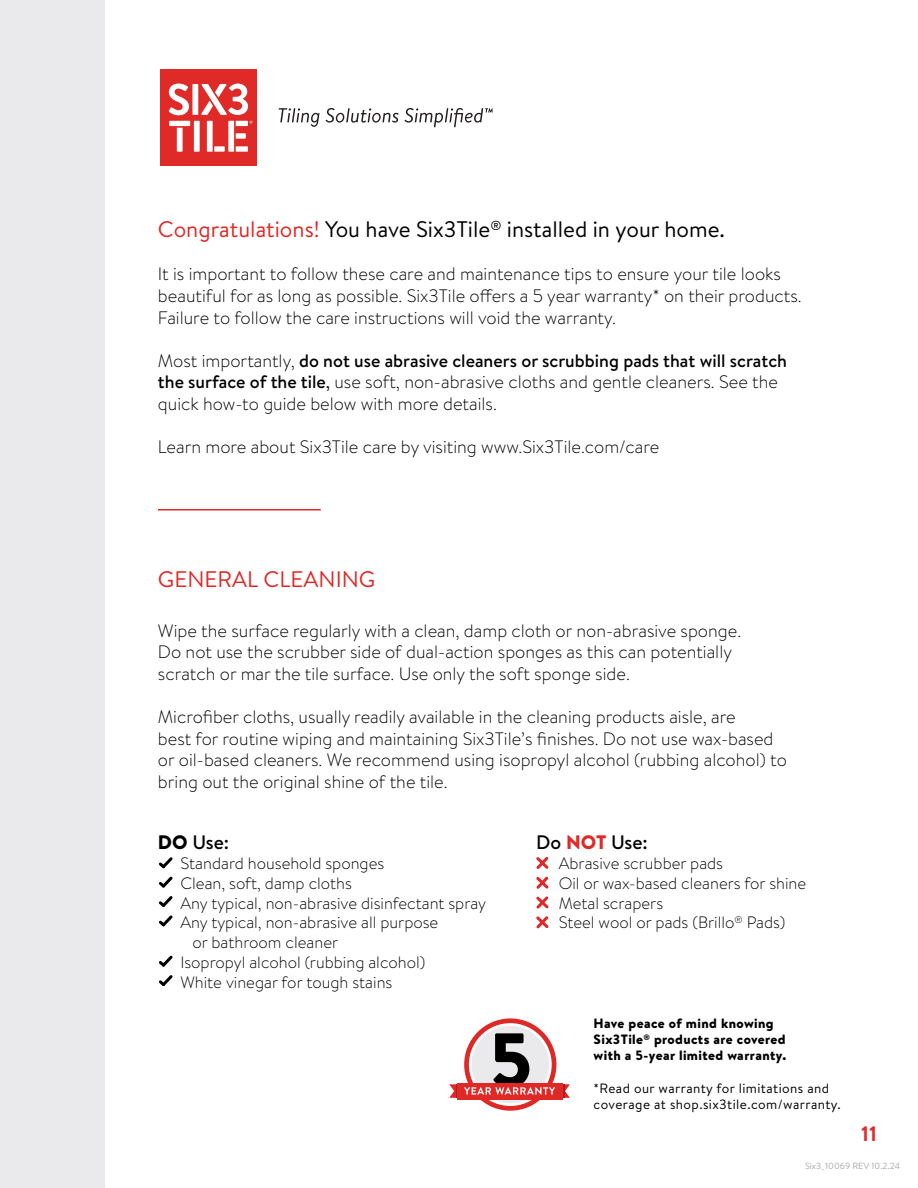
<style>
.page{position:relative;width:918px;height:1188px;background:#fff}
.page>*{position:absolute;margin:0;border:0;box-sizing:border-box;transform-origin:0 0}
.t1{font:22.5px "Brandon Text";color:#000}
.t2{font:22.5px "Brandon Text";color:#df2927}
.t3{font:700 21px "Brandon Text";color:#e12727}
.t4{font:500 19.5px "Brandon Text";letter-spacing:-.005em;color:#000}
.t5{font:300 18px/21.6px "Brandon Text";color:#000}
.t6{font:300 16.5px/19.8px "Brandon Text";color:#000}
.t7{font:900 13.5px/16.2px "Brandon Text";letter-spacing:.03em;color:#000}
.t8{font:13.5px/16.2px "Brandon Text";letter-spacing:.03em;color:#000}
.t9{font:9px "Brandon Text";color:#a7a9ac}
.s1{color:#df2927}
.s2{font-weight:500}
.s3{font-weight:400}
.s4{font-weight:900}
.s5{font-weight:900;color:#df2927}
</style>
<div class="page">
<hr style="left:158px;top:509px;width:163px;height:2px;background:#df2927">
<svg style="left:536px;top:857px;width:13px;height:72px"></svg>
<div style="left:160px;top:69px;width:97px;height:97px;background:#e02a28"></div>
<svg style="left:169px;top:84px;width:20px;height:31px"></svg>
<div style="left:192px;top:84px;width:6px;height:31px;background:#fff"></div>
<div style="left:194px;top:121px;width:6px;height:31px;background:#fff"></div>
<svg style="left:169px;top:121px;width:21px;height:31px"></svg>
<svg style="left:201px;top:84px;width:47px;height:31px"></svg>
<svg style="left:207px;top:121px;width:45px;height:31px"></svg>
<svg style="left:279px;top:108px;width:214px;height:19px"></svg>
<svg style="left:159px;top:857px;width:14px;height:70px"></svg>
<svg style="left:159px;top:955px;width:14px;height:31px"></svg>
<svg style="left:464px;top:1018px;width:92px;height:93px"></svg>
<svg style="left:449px;top:1023px;width:121px;height:83px"></svg>
<div style="left:0;top:0;width:105px;height:1188px;background:#eaeaec"></div>
<p class="t1" style="left:158px;top:214px;width:569px"><span class="s1">Congratulations!</span> You have Six3Tile<sup>®</sup> installed in your home.</p>
<p class="t5" style="left:158px;top:263px;width:645px">It is important to follow these care and maintenance tips to ensure your tile looks beautiful for as long as possible. Six3Tile offers a 5 year warranty* on their products.<br>Failure to follow the care instructions will void the warranty.</p>
<p class="t5" style="left:158px;top:349px;width:631px">Most importantly, <span class="s2">do not use abrasive cleaners or scrubbing pads that will scratch the surface of the tile</span><span class="s3">,</span> use soft, non-abrasive cloths and gentle cleaners. See the quick how-to guide below with more details.</p>
<p class="t5" style="left:158px;top:435px;width:503px">Learn more about Six3Tile care by visiting www.Six3Tile.com/care</p>
<p class="t2" style="left:158px;top:564px;width:219px">GENERAL CLEANING</p>
<p class="t5" style="left:158px;top:619px;width:585px">Wipe the surface regularly with a clean, damp cloth or non-abrasive sponge.<br>Do not use the scrubber side of dual-action sponges as this can potentially scratch or mar the tile surface. Use only the soft sponge side.</p>
<p class="t5" style="left:158px;top:706px;width:630px">Microfiber cloths, usually readily available in the cleaning products aisle, are<br>best for routine wiping and maintaining Six3Tile’s finishes. Do not use wax-based or oil-based cleaners. We recommend using isopropyl alcohol (rubbing alcohol) to bring out the original shine of the tile.</p>
<p class="t4" style="left:158px;top:829px;width:73px"><span class="s4">DO</span> Use:</p>
<p class="t6" style="left:180px;top:853px;width:205px">Standard household sponges</p>
<p class="t6" style="left:180px;top:873px;width:173px">Clean, soft, damp cloths</p>
<p class="t6" style="left:180px;top:892px;width:307px">Any typical, non-abrasive disinfectant spray</p>
<p class="t6" style="left:180px;top:912px;width:259px">Any typical, non-abrasive all purpose</p>
<p class="t6" style="left:192px;top:932px;width:147px">or bathroom cleaner</p>
<p class="t6" style="left:180px;top:952px;width:246px">Isopropyl alcohol (rubbing alcohol)</p>
<p class="t6" style="left:180px;top:972px;width:213px">White vinegar for tough stains</p>
<p class="t4" style="left:536px;top:829px;width:113px">Do <span class="s5">NOT</span> Use:</p>
<p class="t6" style="left:559px;top:853px;width:249px">Abrasive scrubber pads<br>Oil or wax-based cleaners for shine<br>Metal scrapers<br>Steel wool or pads (Brillo<sup>®</sup> Pads)</p>
<p class="t7" style="left:594px;top:1015px;width:194px">Have peace of mind knowing<br>Six3Tile<sup>®</sup> products are covered with a 5-year limited warranty.</p>
<p class="t8" style="left:594px;top:1079px;width:249px">*Read our warranty for limitations and coverage at shop.six3tile.com/warranty.</p>
<p class="t3" style="left:861px;top:1119px;width:17px">11</p>
<p class="t9" style="left:805px;top:1160px;width:97px">Six3_10069 REV 10.2.24</p>
</div>
